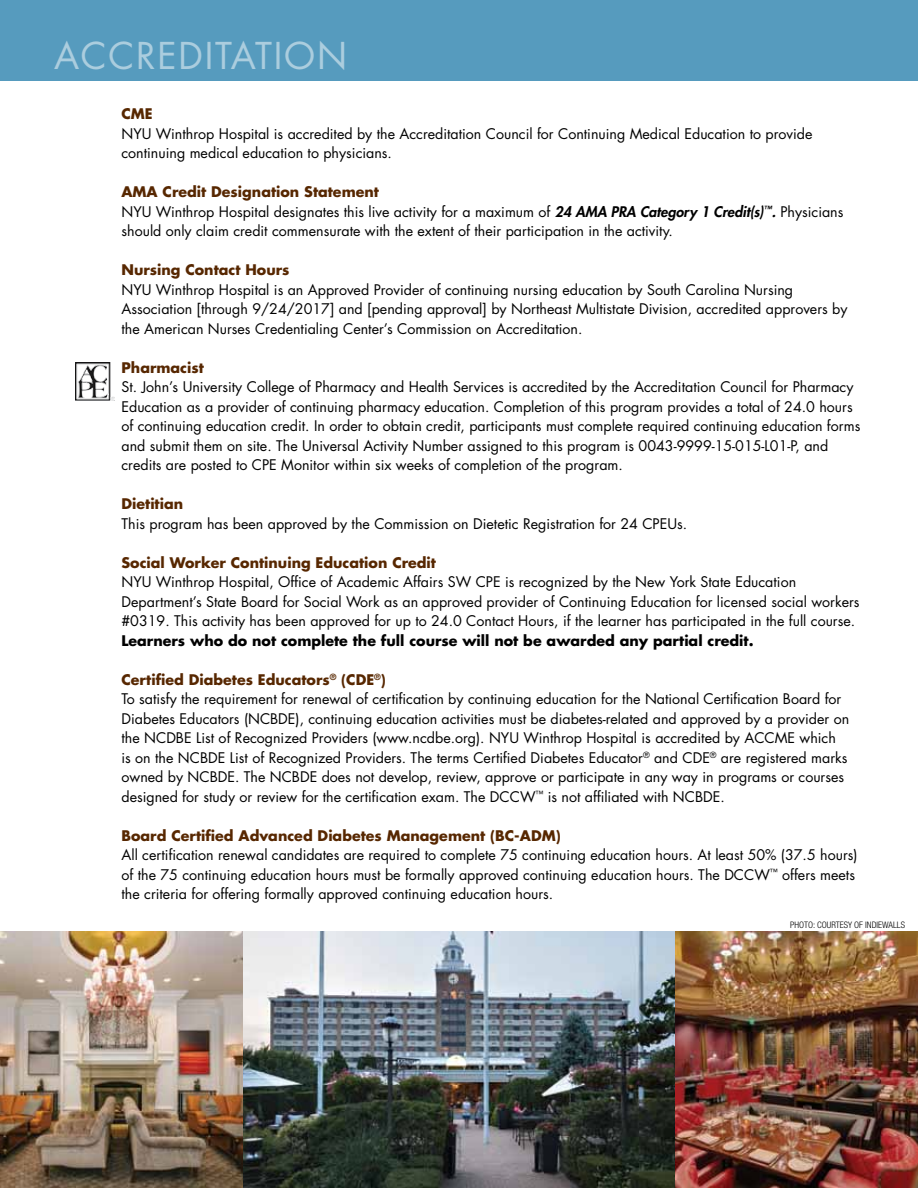
<style>
.page{position:relative;width:918px;height:1188px;background:#fff}
.page>*{position:absolute;margin:0;border:0;box-sizing:border-box;transform-origin:0 0}
.t1{font:36px "Futura";letter-spacing:.05em;color:#abcdde}
.t2{font:14.25px/19.5px "Futura";color:#000}
.t3{font:700 14.25px "Futura";color:#572700}
.t4{font:700 14.25px "Futura";color:#000}
.t5{font:300 condensed 9px "Helvetica Neue";color:#000}
.s1{font-weight:700;color:#572700}
.s2{font-weight:800;font-style:italic}
</style>
<div class="page">
<div style="left:0;top:0;width:918px;height:81px;background:#569bbe"></div>
<img style="left:0;top:932px;width:918px;height:256px">
<img style="left:76px;top:363px;width:39px;height:37px">
<h1 class="t1" style="left:54px;top:31px;width:27px">Acc</h1>
<h1 class="t1" style="left:136px;top:31px;width:212px">reditation</h1>
<p class="t3" style="left:122px;top:104px;width:21px">CME</p>
<p class="t2" style="left:122px;top:124px;width:693px">NYU Winthrop Hospital is accredited by the Accreditation Council for Continuing Medical Education to provide continuing medical education to physicians.</p>
<p class="t3" style="left:122px;top:182px;width:14px">AMA</p>
<p class="t2" style="left:122px;top:182px;width:724px;text-indent:41px"><span class="s1">Credit Designation Statement<br></span>NYU Winthrop H ospital designates this live activity for a maximum of <span class="s2">24 AMA PRA Category 1 Credit(s)</span><sup>™</sup><span class="s2">.</span> Physicians should only claim credit commensurate with the extent of their participation in the activity.</p>
<p class="t3" style="left:122px;top:260px;width:170px">Nursing Contact Hours</p>
<p class="t2" style="left:122px;top:280px;width:728px">NYU Winthrop Hospital is an Approved Provider of continuing nursing education by South Carolina N ursing<br>Association [through 9/24/2017] and [pending approval] by Northeast Multistate Division, accredited approvers by the American N urses Credentialing Center’s Commission on Accreditation.</p>
<p class="t3" style="left:122px;top:358px;width:84px">Pharmacist</p>
<p class="t2" style="left:122px;top:377px;width:740px">St. John’s University College of Pharmacy and Health Services is accredited by the Accreditation Council for Pharmacy Education as a provider of continuing pharmacy education. Completion of this program provides a total of 24.0 hours of continuing education credit. I n order to obtain credit, participants must complete required continuing education forms and submit them on site. The Universal Activity N umber assigned to this program is 0043-9999-15-015-L01-P, and credits are posted to CPE Monitor within six weeks of completion of the program.</p>
<p class="t3" style="left:122px;top:494px;width:63px">Dietitian</p>
<p class="t2" style="left:122px;top:514px;width:567px">This program has been approved by the Commission on Dietetic Registration for 24 CPEUs.</p>
<p class="t3" style="left:122px;top:553px;width:316px">Social Worker Continuing Education Credit</p>
<p class="t2" style="left:122px;top:572px;width:740px">NYU Winthrop H ospital, Office of Academic Affairs SW CPE is recognized by the N ew York State Education<br>Department’s State Board for Social Work as an approved provider of Continuing Education for licensed social workers #0319. This activity has been approved for up to 24.0 Contact Hours, if the learner has participated in the full course.</p>
<p class="t4" style="left:122px;top:631px;width:634px">Learners who do not complete the full course will not be awarded any partial credit.</p>
<p class="t2" style="left:121px;top:670px;width:729px"><span class="s1">Certified Diabetes Educators</span><sup>®</sup> <span class="s1">(CDE</span><sup>®</sup><span class="s1">)<br></span>To satisfy the requirement for renewal of certification by continuing education for the National Certification Board for Diabetes Educators (NCBDE), continuing education activities must be diabetes-related and approved by a provider on the NCDBE List of Recognized Providers (www.ncdbe.org). NYU Winthrop Hospital is accredited by ACCME which<br>is on the NCBDE List of Recognized Providers. The terms Certified Diabetes Educator<sup>®</sup> and CDE<sup>®</sup> are registered marks owned by NCBDE . The NCBDE does not develop, review, approve or participate in any way in programs or courses designed for study or review for the certification exam. The DCCW<sup>™</sup> is not affiliated with NCBDE .</p>
<p class="t3" style="left:122px;top:826px;width:412px">Board Certified Advanced Diabetes Management (BC-ADM</p>
<p class="t3" style="left:556px;top:826px;width:7px">)</p>
<p class="t2" style="left:122px;top:845px;width:738px">All certification renewal candidates are required to complete 75 continuing education hours. At least 50% (37.5 hours) of the 75 continuing education hours must be formally approved continuing education hours. The DCCW<sup>™</sup> offers meets the criteria for offering formally approved continuing education hours.</p>
<p class="t5" style="left:790px;top:919px;width:116px">PHOTO: COURTESY OF INDIEWALLS</p>
</div>
